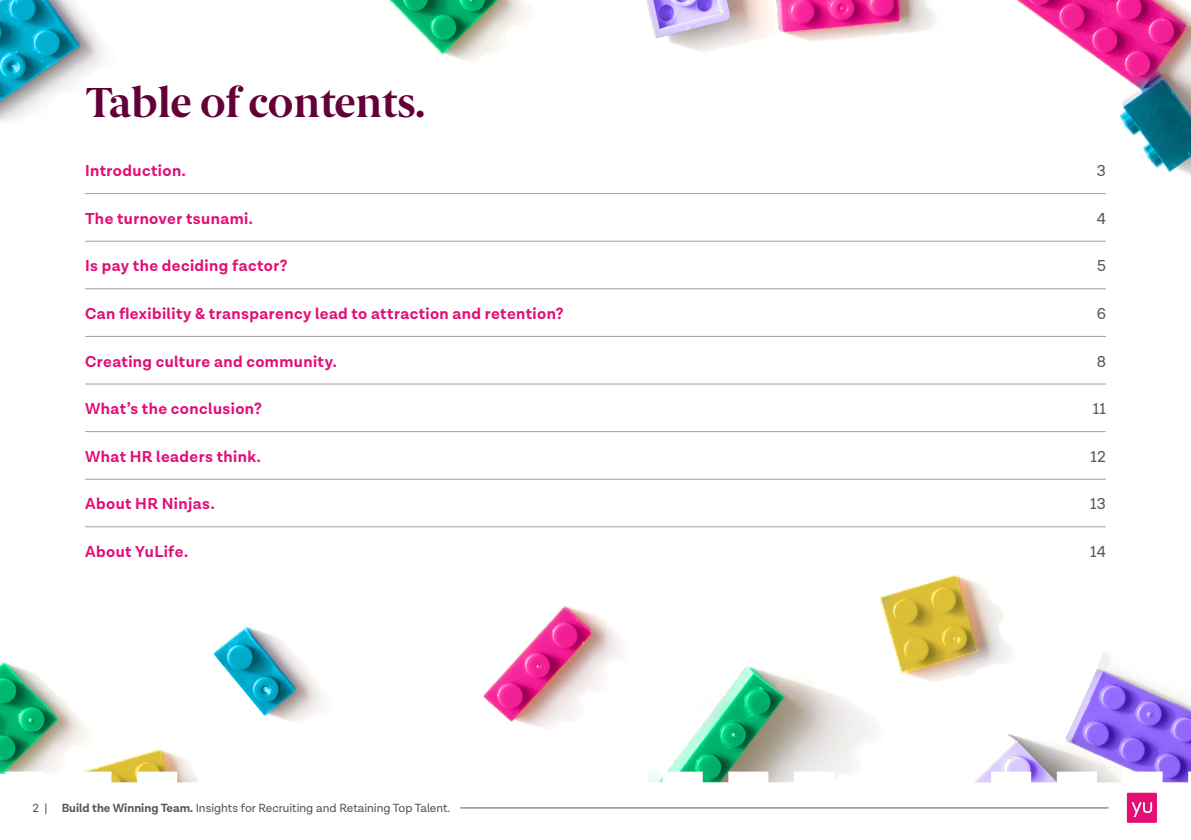
<style>
.page{position:relative;width:1191px;height:840px;background:#fff}
.page>*{position:absolute;margin:0;border:0;box-sizing:border-box;transform-origin:0 0}
.t1{font:700 42px "Berlingske Serif";color:#640038}
.t2{font:700 16px "Lota Grotesque";letter-spacing:.025em;color:#e30d76}
.t3{font:16px "Lota Grotesque";letter-spacing:.035em;color:#5c5757}
.t4{font:12px "Lota Grotesque";color:#575455}
.s1{font-weight:700}
</style>
<div class="page">
<hr style="left:85px;top:193px;width:1021px;height:1px;background:#a0a09b">
<hr style="left:85px;top:240px;width:1021px;height:1px;background:#a0a09b">
<hr style="left:85px;top:288px;width:1021px;height:1px;background:#a0a09b">
<hr style="left:85px;top:336px;width:1021px;height:1px;background:#a0a09b">
<hr style="left:85px;top:383px;width:1021px;height:1px;background:#a0a09b">
<hr style="left:85px;top:431px;width:1021px;height:1px;background:#a0a09b">
<hr style="left:85px;top:478px;width:1021px;height:1px;background:#a0a09b">
<hr style="left:85px;top:526px;width:1021px;height:1px;background:#a0a09b">
<img style="left:668px;top:652px;width:523px;height:119px">
<img style="left:994px;top:0;width:197px;height:195px">
<img style="left:0;top:0;width:106px;height:122px">
<img style="left:483px;top:606px;width:140px;height:122px">
<img style="left:213px;top:627px;width:112px;height:95px">
<img style="left:873px;top:575px;width:143px;height:111px">
<img style="left:389px;top:0;width:547px;height:62px">
<img style="left:0;top:526px;width:197px;height:245px">
<svg style="left:0;top:771px;width:1191px;height:51px"></svg>
<h1 class="t1" style="left:85px;top:68px;width:342px">Table of contents.</h1>
<p class="t2" style="left:85px;top:161px;width:102px">Introduction.</p>
<p class="t2" style="left:85px;top:209px;width:169px">The turnover tsunami.</p>
<p class="t2" style="left:85px;top:256px;width:204px">Is pay the deciding factor?</p>
<p class="t2" style="left:85px;top:304px;width:480px">Can flexibility &amp; transparency lead to attraction and retention?</p>
<p class="t2" style="left:85px;top:352px;width:253px">Creating culture and community.</p>
<p class="t2" style="left:85px;top:399px;width:178px">What’s the conclusion?</p>
<p class="t2" style="left:85px;top:447px;width:177px">What HR leaders think.</p>
<p class="t2" style="left:85px;top:494px;width:131px">About HR Ninjas.</p>
<p class="t2" style="left:85px;top:542px;width:104px">About YuLife.</p>
<p class="t4" style="left:32px;top:800px;width:419px">2 | <span class="s1">Build the Winning Team.</span> Insights for Recruiting and Retaining Top Talent.</p>
<p class="t3" style="left:1097px;top:162px;width:11px">3</p>
<p class="t3" style="left:1096px;top:209px;width:11px">4</p>
<p class="t3" style="left:1097px;top:257px;width:10px">5</p>
<p class="t3" style="left:1096px;top:304px;width:11px">6</p>
<p class="t3" style="left:1096px;top:352px;width:11px">8</p>
<p class="t3" style="left:1092px;top:399px;width:15px">11</p>
<p class="t3" style="left:1090px;top:447px;width:17px">12</p>
<p class="t3" style="left:1090px;top:494px;width:17px">13</p>
<p class="t3" style="left:1090px;top:542px;width:17px">14</p>
</div>
